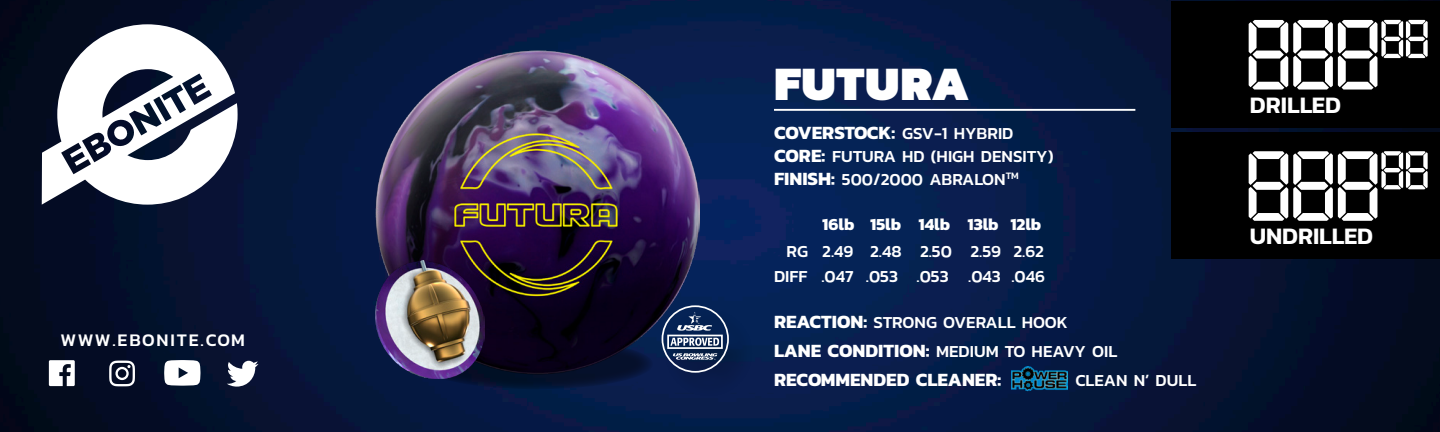
<style>
.page{position:relative;width:1440px;height:432px;background:#fff}
.page>*{position:absolute;margin:0;border:0;box-sizing:border-box;transform-origin:0 0}
.t1{font:99.8px "Open 24 Display St";color:#fff}
.t2{font:900 48.8px "Kanit";letter-spacing:.02em;color:#fff}
.t3{font:600 24px "Kanit";letter-spacing:-.005em;color:#fff}
.t4{font:700 19px "Kanit";color:#fff}
.t5{font:500 18px "Kanit";letter-spacing:.09em;color:#fff}
.t6{font:500 17.2px "Kanit";color:#fff}
.t7{font:700 17.2px "Kanit";color:#fff}
.s1{font-weight:500;font-size:17.2px}
.s2{font-weight:700;font-size:19px}
</style>
<div class="page">
<img style="left:0;top:0;width:1440px;height:432px">
<hr style="left:774px;top:109px;width:361px;height:2px;background:#fff">
<img style="left:1012px;top:366px;width:56px;height:26px">
<div style="left:665px;top:309px;width:88px;height:88px;background:#000;opacity:.35"></div>
<svg style="left:700px;top:338px;width:19px;height:8px"></svg>
<div style="left:667px;top:335px;width:56px;height:14px;border:2px solid #fff"></div>
<svg style="left:700px;top:312px;width:12px;height:19px"></svg>
<svg style="left:700px;top:353px;width:17px;height:7px"></svg>
<svg style="left:420px;top:339px;width:233px;height:50px"></svg>
<img style="left:376px;top:51px;width:324px;height:328px">
<img style="left:376px;top:261px;width:109px;height:117px">
<svg style="left:42px;top:24px;width:196px;height:181px"></svg>
<div style="left:1172px;top:1px;width:268px;height:127px;background:#000"></div>
<div style="left:1172px;top:133px;width:268px;height:126px;background:#000"></div>
<svg style="left:49px;top:360px;width:26px;height:26px"></svg>
<svg style="left:164px;top:360px;width:36px;height:26px"></svg>
<svg style="left:109px;top:361px;width:26px;height:25px"></svg>
<svg style="left:227px;top:361px;width:31px;height:26px"></svg>
<p class="t5" style="left:60px;top:326px;width:186px">WWW.EBONITE.COM</p>
<p class="t2" style="left:774px;top:42px;width:197px">FUTURA</p>
<p class="t4" style="left:774px;top:118px;width:241px">COVERSTOCK: <span class="s1">GSV-1 HYBRID</span></p>
<p class="t6" style="left:774px;top:143px;width:281px"><span class="s2">CORE:</span> FUTURA HD (HIGH DENSITY)</p>
<p class="t6" style="left:774px;top:166px;width:246px"><span class="s2">FINISH:</span> 500/2000 ABRALON<sup>TM</sup></p>
<p class="t7" style="left:822px;top:211px;width:221px">16lb 15lb 14lb 13lb 12lb</p>
<p class="t6" style="left:787px;top:238px;width:23px">RG</p>
<p class="t6" style="left:822px;top:238px;width:223px">2.49 2.48 2.50 2.59 2.62</p>
<p class="t6" style="left:774px;top:264px;width:35px">DIFF</p>
<p class="t6" style="left:821px;top:264px;width:225px">.047 .053 .053 .043 .046</p>
<p class="t6" style="left:774px;top:309px;width:295px"><span class="s2">REACTION:</span> STRONG OVERALL HOOK</p>
<p class="t6" style="left:774px;top:339px;width:345px"><span class="s2">LANE CONDITION:</span> MEDIUM TO HEAVY OIL</p>
<p class="t4" style="left:774px;top:365px;width:229px">RECOMMENDED CLEANER:</p>
<p class="t6" style="left:1075px;top:367px;width:122px">CLEAN N’ DULL</p>
<p class="t1" style="left:1249px;top:-14px;width:183px">888<sup>88</sup></p>
<p class="t3" style="left:1250px;top:86px;width:93px">DRILLED</p>
<p class="t1" style="left:1249px;top:118px;width:183px">888<sup>88</sup></p>
<p class="t3" style="left:1250px;top:217px;width:125px">UNDRILLED</p>
</div>
